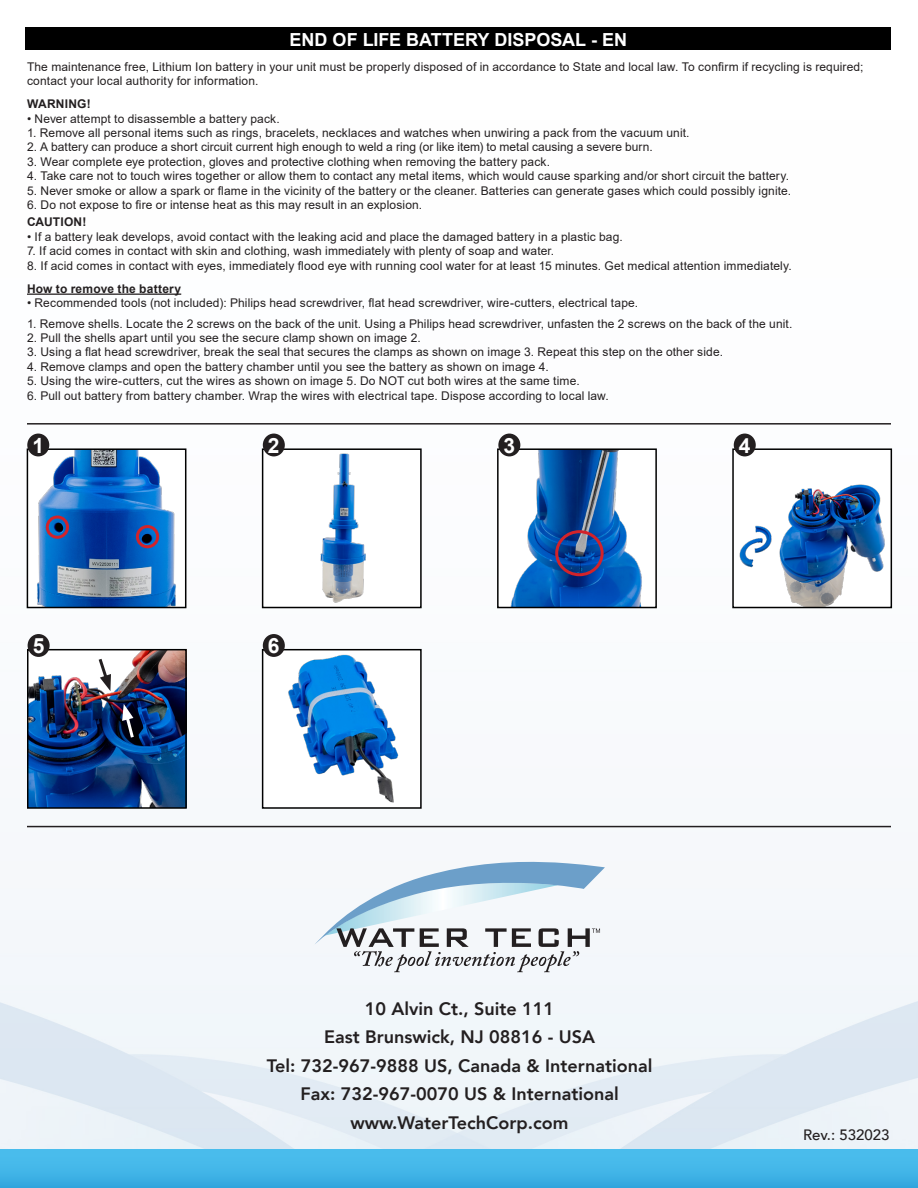
<style>
.page{position:relative;width:918px;height:1188px;background:#fff}
.page>*{position:absolute;margin:0;border:0;box-sizing:border-box;transform-origin:0 0}
.t1{font:700 21px "Arial";color:#fff}
.t2{font:800 18px "Avenir";color:#231f20}
.t3{font:700 18px "Arial";color:#fff}
.t4{font:500 15px "Avenir";color:#231f20}
.t5{font:12px/14.4px "Arial";letter-spacing:.01em;color:#231f20}
.t6{font:700 12px "Arial";letter-spacing:.02em;color:#231f20}
</style>
<div class="page">
<img style="left:0;top:27px;width:918px;height:1122px">
<div style="left:0;top:1149px;width:918px;height:39px;background:linear-gradient(to bottom,#4ec1ef,#35a9e0)"></div>
<hr style="left:27px;top:423px;width:864px;height:2px;background:#231f20">
<hr style="left:27px;top:826px;width:864px;height:1px;background:#231f20">
<img style="left:265px;top:451px;width:154px;height:154px">
<div style="left:262px;top:448px;width:160px;height:160px;border:2px solid #000"></div>
<div style="left:263px;top:434px;width:22px;height:22px;background:#231f20;border-radius:50%"></div>
<img style="left:265px;top:652px;width:154px;height:154px">
<div style="left:262px;top:649px;width:160px;height:160px;border:2px solid #000"></div>
<div style="left:263px;top:634px;width:22px;height:23px;background:#231f20;border-radius:50%"></div>
<img style="left:735px;top:452px;width:154px;height:153px">
<div style="left:732px;top:448px;width:160px;height:160px;border:2px solid #000"></div>
<div style="left:734px;top:434px;width:22px;height:22px;background:#231f20;border-radius:50%"></div>
<img style="left:30px;top:652px;width:154px;height:154px">
<div style="left:27px;top:649px;width:160px;height:160px;border:2px solid #000"></div>
<div style="left:28px;top:634px;width:22px;height:23px;background:#231f20;border-radius:50%"></div>
<svg style="left:122px;top:704px;width:14px;height:37px"></svg>
<svg style="left:96px;top:655px;width:15px;height:36px"></svg>
<div style="left:26px;top:27px;width:865px;height:23px;background:#000"></div>
<img style="left:30px;top:451px;width:153px;height:154px">
<div style="left:27px;top:448px;width:159px;height:160px;border:2px solid #000"></div>
<div style="left:27px;top:434px;width:22px;height:22px;background:#231f20;border-radius:50%"></div>
<div style="left:46px;top:516px;width:23px;height:23px;border:3px solid #d2232a;border-radius:50%"></div>
<div style="left:136px;top:525px;width:23px;height:23px;border:3px solid #d2232a;border-radius:50%"></div>
<img style="left:500px;top:451px;width:154px;height:154px">
<div style="left:497px;top:448px;width:160px;height:160px;border:2px solid #000"></div>
<div style="left:498px;top:434px;width:22px;height:22px;background:#231f20;border-radius:50%"></div>
<div style="left:555px;top:530px;width:49px;height:46px;border:3px solid #d2232a;border-radius:50%"></div>
<svg style="left:313px;top:860px;width:292px;height:112px"></svg>
<hr style="left:27px;top:294px;width:154px;height:1px;background:#231f20">
<p class="t3" style="left:290px;top:27px;width:339px">END OF LIFE BATTERY DISPOSAL - EN</p>
<p class="t5" style="left:27px;top:59px;width:838px">The maintenance free, Lithium Ion battery in your unit must be properly disposed of in accordance to State and local law. To confirm if recycling is required; contact your local authority for information.</p>
<p class="t6" style="left:27px;top:96px;width:65px">WARNING!</p>
<p class="t5" style="left:27px;top:111px;width:254px">• Never attempt to disassemble a battery pack.</p>
<p class="t5" style="left:27px;top:126px;width:664px">1. Remove all personal items such as rings, bracelets, necklaces and watches when unwiring a pack from the vacuum unit.</p>
<p class="t5" style="left:27px;top:140px;width:627px">2. A battery can produce a short circuit current high enough to weld a ring (or like item) to metal causing a severe burn.</p>
<p class="t5" style="left:27px;top:154px;width:525px">3. Wear complete eye protection, gloves and protective clothing when removing the battery pack.</p>
<p class="t5" style="left:27px;top:169px;width:764px">4. Take care not to touch wires together or allow them to contact any metal items, which would cause sparking and/or short circuit the battery.</p>
<p class="t5" style="left:27px;top:183px;width:766px">5. Never smoke or allow a spark or flame in the vicinity of the battery or the cleaner. Batteries can generate gases which could possibly ignite.</p>
<p class="t5" style="left:27px;top:198px;width:397px">6. Do not expose to fire or intense heat as this may result in an explosion.</p>
<p class="t6" style="left:27px;top:214px;width:61px">CAUTION!</p>
<p class="t5" style="left:27px;top:229px;width:597px">• If a battery leak develops, avoid contact with the leaking acid and place the damaged battery in a plastic bag.</p>
<p class="t5" style="left:27px;top:244px;width:529px">7. If acid comes in contact with skin and clothing, wash immediately with plenty of soap and water.</p>
<p class="t5" style="left:27px;top:258px;width:766px">8. If acid comes in contact with eyes, immediately flood eye with running cool water for at least 15 minutes. Get medical attention immediately.</p>
<p class="t6" style="left:27px;top:280px;width:156px">How to remove the battery</p>
<p class="t5" style="left:27px;top:296px;width:613px">• Recommended tools (not included): Philips head screwdriver, flat head screwdriver, wire-cutters, electrical tape.</p>
<p class="t5" style="left:27px;top:316px;width:767px">1. Remove shells. Locate the 2 screws on the back of the unit. Using a Philips head screwdriver, unfasten the 2 screws on the back of the unit.</p>
<p class="t5" style="left:27px;top:331px;width:395px">2. Pull the shells apart until you see the secure clamp shown on image 2.</p>
<p class="t5" style="left:27px;top:345px;width:698px">3. Using a flat head screwdriver, break the seal that secures the clamps as shown on image 3. Repeat this step on the other side.</p>
<p class="t5" style="left:27px;top:359px;width:523px">4. Remove clamps and open the battery chamber until you see the battery as shown on image 4.</p>
<p class="t5" style="left:27px;top:374px;width:554px">5. Using the wire-cutters, cut the wires as shown on image 5. Do NOT cut both wires at the same time.</p>
<p class="t5" style="left:27px;top:388px;width:583px">6. Pull out battery from battery chamber. Wrap the wires with electrical tape. Dispose according to local law.</p>
<p class="t1" style="left:32px;top:430px;width:13px">1</p>
<p class="t1" style="left:504px;top:430px;width:13px">3</p>
<p class="t1" style="left:268px;top:430px;width:13px">2</p>
<p class="t1" style="left:33px;top:631px;width:13px">5</p>
<p class="t1" style="left:268px;top:631px;width:13px">6</p>
<p class="t1" style="left:739px;top:430px;width:13px">4</p>
<p class="t2" style="left:365px;top:995px;width:191px">10 Alvin Ct., Suite 111</p>
<p class="t2" style="left:324px;top:1023px;width:272px">East Brunswick, NJ 08816 - USA</p>
<p class="t2" style="left:267px;top:1052px;width:387px">Tel: 732-967-9888 US, Canada &amp; International</p>
<p class="t2" style="left:300px;top:1080px;width:320px">Fax: 732-967-0070 US &amp; International</p>
<p class="t2" style="left:351px;top:1109px;width:219px">www.WaterTechCorp.com</p>
<p class="t4" style="left:803px;top:1121px;width:88px">Rev.: 532023</p>
</div>
